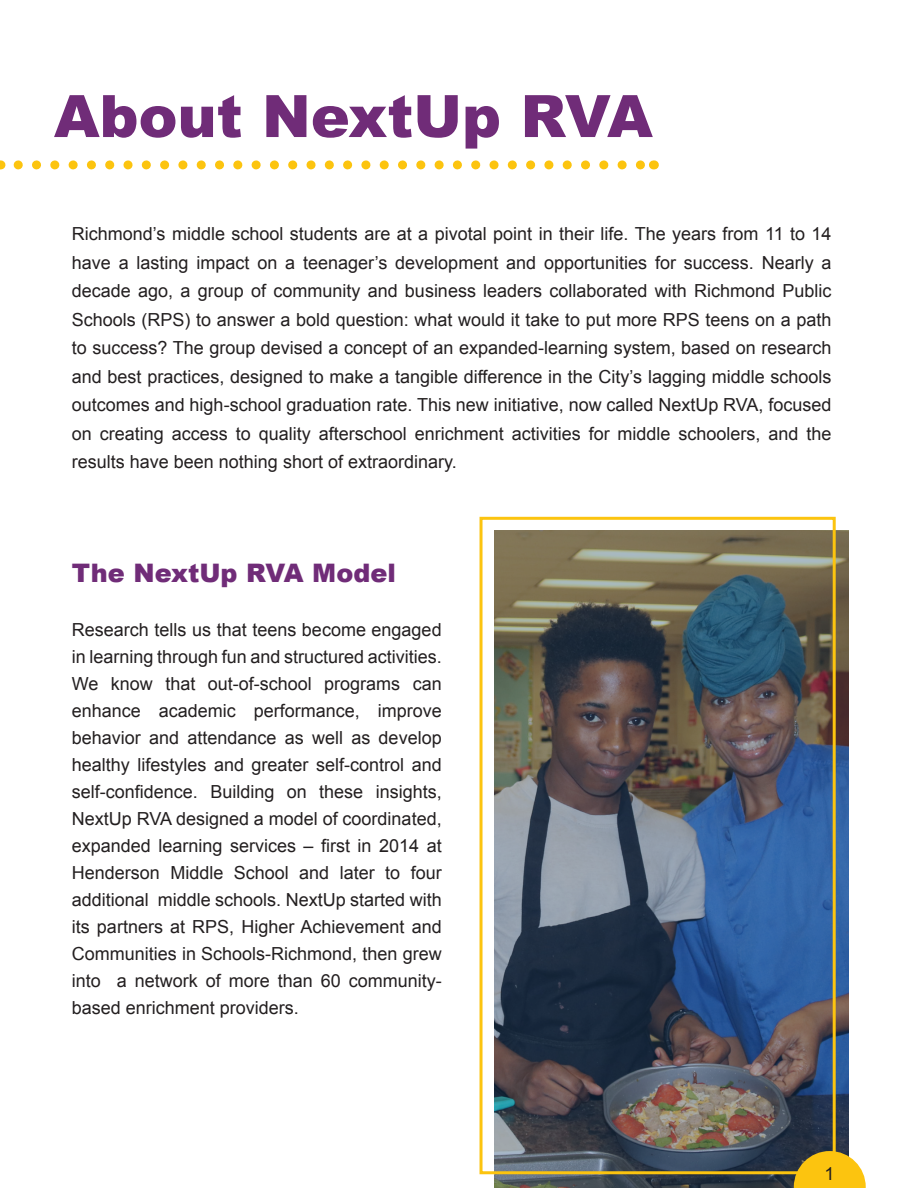
<style>
.page{position:relative;width:918px;height:1188px;background:#fff}
.page>*{position:absolute;margin:0;border:0;box-sizing:border-box;transform-origin:0 0}
.t1{font:900 58.5px "Arial";color:#702c78}
.t2{font:900 25.5px "Arial";color:#702c78}
.t3{font:18px/27px "Arial";color:#231f20;text-align:justify}
</style>
<div class="page">
<img style="left:494px;top:531px;width:355px;height:657px">
<div style="left:480px;top:517px;width:356px;height:657px;border:3px solid #fcc40f"></div>
<svg style="left:794px;top:1151px;width:72px;height:37px;background:#e4b92b"></svg>
<svg style="left:18px;top:160px;width:626px;height:9px"></svg>
<p class="t1" style="left:54px;top:74px;width:600px">About NextUp RVA</p>
<p class="t3" style="left:72px;top:220px;width:761px;line-height:28.5px">Richmond’s middle school students are at a pivotal point in their life. The years from 11 to 14 have a lasting impact on a teenager’s development and opportunities for success. Nearly a decade ago, a group of community and business leaders collaborated with Richmond Public Schools (RPS) to answer a bold question: what would it take to put more RPS teens on a path to success? The group devised a concept of an expanded-learning system, based on research and best practices, designed to make a tangible difference in the City’s lagging middle schools outcomes and high-school graduation rate. This new initiative, now called NextUp RVA, focused on creating access to quality afterschool enrichment activities for middle schoolers, and the results have been nothing short of extraordinary.</p>
<p class="t2" style="left:72px;top:554px;width:325px">The NextUp RVA Model</p>
<p class="t3" style="left:72px;top:616px;width:371px">Research tells us that teens become engaged in learning through fun and structured activities.<br>We know that out-of-school programs can enhance academic performance, improve behavior and attendance as well as develop healthy lifestyles and greater self-control and self-confidence. Building on these insights, NextUp RVA designed a model of coordinated, expanded learning services – first in 2014 at Henderson Middle School and later to four additional middle schools. NextUp started with its partners at RPS, Higher Achievement and Communities in Schools-Richmond, then grew into a network of more than 60 community&shy;based enrichment providers.</p>
<p class="t3" style="left:825px;top:1160px;width:12px">1</p>
</div>
